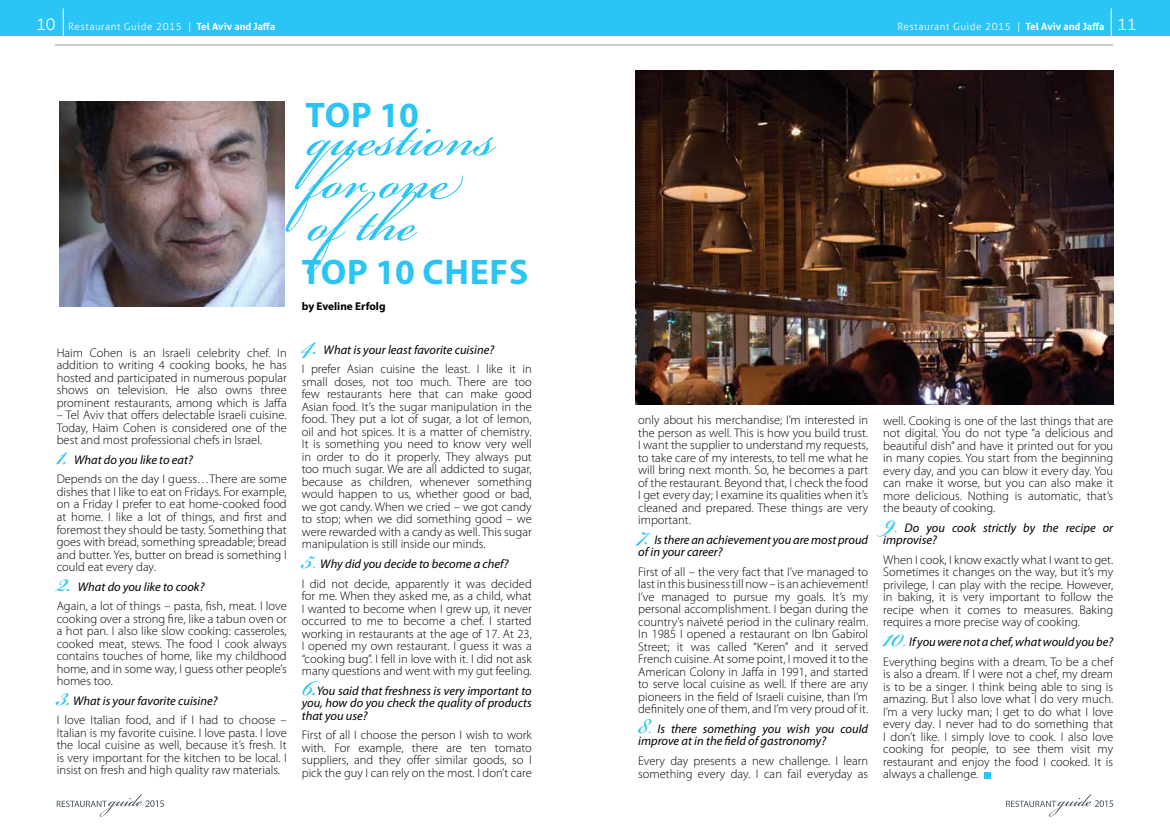
<style>
.page{position:relative;width:1170px;height:833px;background:#fff}
.page>*{position:absolute;margin:0;border:0;box-sizing:border-box;transform-origin:0 0}
.t1{font:85px "Bickham Script Pro";color:#2ac5f4}
.t2{font:43.75px "Bickham Script Pro";color:#2ac5f4}
.t3{font:700 35.62px "Myriad Pro";color:#2ac5f4}
.t4{font:300 12.5px/12.5px "Myriad Pro";color:#000;text-align:justify}
.t5{font:italic 12.5px/12.5px "Myriad Pro";color:#000}
.t6{font:700 11.25px "Myriad Pro";color:#000}
.t7{font:300 10px "Aller";letter-spacing:.05em;color:#fff}
.s1{font-size:16.25px}
.s2{font-weight:700}
.s3{font-weight:400;font-style:italic;color:#2ac5f4}
.s4{font-weight:400;font-style:italic}
.s5{color:#2ac5f4}
</style>
<div class="page">
<img style="left:60px;top:102px;width:224px;height:204px">
<img style="left:635px;top:71px;width:478px;height:333px">
<div style="left:983px;top:772px;width:7px;height:6px;background:#2ac5f4"></div>
<div style="left:0;top:0;width:1169px;height:36px;background:#2ac5f4"></div>
<svg style="left:1110px;top:8px;width:1px;height:28px"></svg>
<hr style="left:55px;top:44px;width:1058px;height:2px;background:#afb1b4">
<svg style="left:57px;top:794px;width:107px;height:22px"></svg>
<svg style="left:1006px;top:794px;width:107px;height:22px"></svg>
<svg style="left:63px;top:8px;width:1px;height:28px"></svg>
<p class="t7" style="left:36px;top:21px;width:241px"><span class="s1">10</span> Restaurant Guide 2015 | <span class="s2">Tel Aviv and Jaffa</span></p>
<p class="t7" style="left:897px;top:21px;width:241px">Restaurant Guide 2015 | <span class="s2">Tel Aviv and Jaffa</span> <span class="s1">11</span></p>
<h3 class="t3" style="left:305px;top:91px;width:23px">top</h3>
<h3 class="t3" style="left:379px;top:91px;width:41px">10</h3>
<h1 class="t1" style="left:308px;top:76px;width:188px">questions</h1>
<h1 class="t1" style="left:308px;top:118px;width:152px">for one</h1>
<h1 class="t1" style="left:308px;top:161px;width:112px">ofthe</h1>
<h3 class="t3" style="left:302px;top:248px;width:23px">top</h3>
<h3 class="t3" style="left:375px;top:248px;width:70px">10 che</h3>
<h3 class="t3" style="left:489px;top:248px;width:40px">fs</h3>
<p class="t4" style="left:57px;top:346px;width:231px">Haim Cohen is an Israeli celebrity chef. In addition to writing 4 cooking books, he has hosted and participated in numerous popular shows on television. He also owns three prominent restaurants, among which is Jaffa</p>
<p class="t4" style="left:57px;top:409px;width:231px">– Tel Aviv that offers delectable Israeli cuisine.<br>Today, Haim Cohen is considered one of the best and most professional chefs in Israel.</p>
<h2 class="t2" style="left:57px;top:423px;width:12px">1.</h2>
<p class="t5" style="left:74px;top:453px;width:120px">What do you like to eat?</p>
<p class="t4" style="left:57px;top:473px;width:231px">Depends on the day I guess…There are some dishes that I like to eat on Fridays. For example, on a Friday I prefer to eat home-cooked food at home. I like a lot of things, and first and foremost they should be tasty. Something that goes with bread, something spreadable; bread and butter. Yes, butter on bread is something I could eat every day.</p>
<h2 class="t2" style="left:57px;top:550px;width:16px">2.</h2>
<p class="t5" style="left:78px;top:580px;width:128px">What do you like to cook?</p>
<p class="t4" style="left:57px;top:599px;width:231px">Again, a lot of things – pasta, fish, meat. I love cooking over a strong fire, like a tabun oven or a hot pan. I also like slow cooking: casseroles, cooked meat, stews. The food I cook always contains touches of home, like my childhood home, and in some way, I guess other people’s homes too.</p>
<h2 class="t2" style="left:57px;top:664px;width:16px">3.</h2>
<p class="t5" style="left:73px;top:694px;width:146px">What is your favorite cuisine?</p>
<p class="t4" style="left:57px;top:714px;width:231px">I love Italian food, and if I had to choose – Italian is my favorite cuisine. I love pasta. I love the local cuisine as well, because it’s fresh. It is very important for the kitchen to be local. I insist on fresh and high quality raw materials.</p>
<p class="t6" style="left:302px;top:298px;width:85px">by Eveline Erfolg</p>
<h2 class="t2" style="left:302px;top:313px;width:17px">4.</h2>
<p class="t5" style="left:323px;top:343px;width:172px">What is your least favorite cuisine?</p>
<p class="t4" style="left:302px;top:363px;width:231px">I prefer Asian cuisine the least. I like it in small doses, not too much. There are too few restaurants here that can make good Asian food. It’s the sugar manipulation in the food. They put a lot of sugar, a lot of lemon, oil and hot spices. It is a matter of chemistry.<br>It is something you need to know very well in order to do it properly. They always put too much sugar. We are all addicted to sugar, because as children, whenever something would happen to us, whether good or bad, we got candy. When we cried – we got candy to stop; when we did something good – we were rewarded with a candy as well. This sugar manipulation is still inside our minds.</p>
<h2 class="t2" style="left:302px;top:527px;width:13px">5</h2>
<p class="t4" style="left:302px;top:554px;width:231px;line-height:19.6px;text-indent:11px"><span class="s3">.</span> <span class="s4">Why did you decide to become a chef?<br></span>I did not decide, apparently it was decided</p>
<p class="t4" style="left:302px;top:589px;width:231px">for me. When they asked me, as a child, what I wanted to become when I grew up, it never occurred to me to become a chef. I started working in restaurants at the age of 17. At 23, I opened my own restaurant. I guess it was a “cooking bug”. I fell in love with it. I did not ask many questions and went with my gut feeling.</p>
<h2 class="t2" style="left:302px;top:654px;width:16px">6.</h2>
<p class="t5" style="left:302px;top:684px;width:231px;text-align:justify;text-indent:15px">You said that freshness is very important to you, how do you check the quality of products that you use?</p>
<p class="t4" style="left:302px;top:729px;width:231px">First of all I choose the person I wish to work with. For example, there are ten tomato suppliers, and they offer similar goods, so I pick the guy I can rely on the most. I don’t care</p>
<p class="t4" style="left:638px;top:413px;width:231px">only about his merchandise; I’m interested in the person as well. This is how you build trust.<br>I want the supplier to understand my requests, to take care of my interests, to tell me what he will bring next month. So, he becomes a part of the restaurant. Beyond that, I check the food I get every day; I examine its qualities when it’s cleaned and prepared. These things are very important.</p>
<h2 class="t2" style="left:638px;top:503px;width:12px">7.</h2>
<p class="t5" style="left:638px;top:533px;width:231px;text-indent:16px">Is there an achievement you are most proud of in your career?</p>
<p class="t4" style="left:638px;top:565px;width:231px">First of all – the very fact that I’ve managed to last in this business till now – is an achievement!<br>I’ve managed to pursue my goals. It’s my personal accomplishment. I began during the country’s naiveté period in the culinary realm.<br>In 1985 I opened a restaurant on Ibn Gabirol Street; it was called “Keren” and it served French cuisine. At some point, I moved it to the American Colony in Jaffa in 1991, and started to serve local cuisine as well. If there are any pioneers in the field of Israeli cuisine, than I’m definitely one of them, and I’m very proud of it.</p>
<h2 class="t2" style="left:638px;top:692px;width:12px">8</h2>
<p class="t5" style="left:638px;top:722px;width:231px;text-indent:11px"><span class="s5">.</span> Is there something you wish you could improve at in the field of gastronomy?</p>
<p class="t4" style="left:638px;top:754px;width:231px">Every day presents a new challenge. I learn something every day. I can fail everyday as</p>
<p class="t4" style="left:883px;top:414px;width:231px">well. Cooking is one of the last things that are not digital. You do not type “a delicious and beautiful dish” and have it printed out for you in many copies. You start from the beginning every day, and you can blow it every day. You can make it worse, but you can also make it more delicious. Nothing is automatic, that’s the beauty of cooking.</p>
<h2 class="t2" style="left:883px;top:491px;width:13px">9</h2>
<p class="t5" style="left:883px;top:521px;width:231px;text-indent:12px"><span class="s5">.</span> Do you cook strictly by the recipe or improvise?</p>
<p class="t4" style="left:883px;top:553px;width:231px">When I cook, I know exactly what I want to get.<br>Sometimes it changes on the way, but it’s my privilege, I can play with the recipe. However, in baking, it is very important to follow the recipe when it comes to measures. Baking requires a more precise way of cooking.</p>
<h2 class="t2" style="left:883px;top:605px;width:21px">10</h2>
<p class="t4" style="left:883px;top:632px;width:231px;line-height:19.6px;text-align:right"><span class="s3">.</span> <span class="s4">If you were not a chef, what would you be?<br></span>Everything begins with a dream. To be a chef</p>
<p class="t4" style="left:883px;top:667px;width:231px">is also a dream. If I were not a chef, my dream is to be a singer. I think being able to sing is amazing. But I also love what I do very much.<br>I’m a very lucky man; I get to do what I love every day. I never had to do something that I don’t like. I simply love to cook. I also love cooking for people, to see them visit my restaurant and enjoy the food I cooked. It is always a challenge.</p>
</div>
